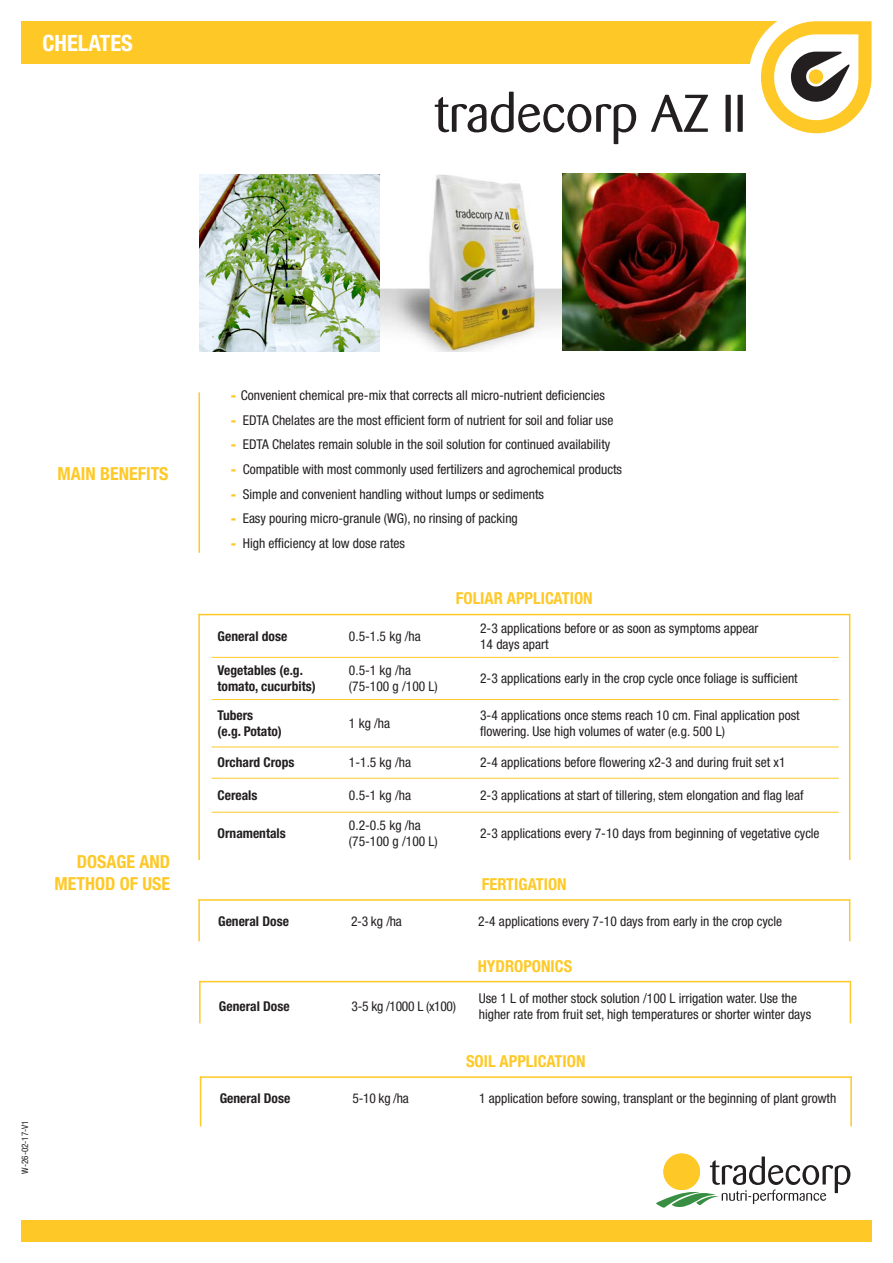
<style>
.page{position:relative;width:893px;height:1263px;background:#fff}
.page>*{position:absolute;margin:0;border:0;box-sizing:border-box;transform-origin:0 0}
.t1{font:52.5px "Barmeno Std";color:#231f20}
.t2{font:700 condensed 22.5px "Helvetica Neue LT Pro";color:#fff}
.t3{font:700 condensed 18px/21.6px "Helvetica Neue LT Pro";color:#fec927;text-align:right}
.t4{font:700 condensed 16.5px "Helvetica Neue LT Pro";color:#fec927}
.t5{font:condensed 13.5px/16.2px "Helvetica Neue LT Pro";color:#231f20}
.t6{font:700 condensed 13.5px/16.2px "Helvetica Neue LT Pro";color:#231f20}
.t7{font:condensed 13.5px "Helvetica Neue LT Pro";letter-spacing:-.02em;color:#231f20}
.Instrucciones{font:condensed 9px "Helvetica Neue LT Pro";color:#231f20}
.s1{font-weight:900;font-stretch:normal;color:#fec927}
</style>
<div class="page">
<div style="left:21px;top:21px;width:850px;height:43px;background:#fec927"></div>
<svg style="left:750px;top:21px;width:122px;height:113px"></svg>
<div style="left:21px;top:1220px;width:851px;height:22px;background:#fec927"></div>
<svg style="left:663px;top:1153px;width:37px;height:37px"></svg>
<svg style="left:656px;top:1156px;width:194px;height:52px"></svg>
<img style="left:199px;top:173px;width:546px;height:178px">
<hr style="left:198px;top:899px;width:2px;height:42px;background:#fec927">
<hr style="left:849px;top:899px;width:1px;height:42px;background:#fec927">
<hr style="left:198px;top:899px;width:652px;height:2px;background:#fec927">
<hr style="left:199px;top:392px;width:1px;height:161px;background:#fec927">
<hr style="left:198px;top:614px;width:2px;height:246px;background:#fec927">
<hr style="left:849px;top:614px;width:1px;height:246px;background:#fec927">
<hr style="left:198px;top:614px;width:652px;height:1px;background:#fec927">
<hr style="left:212px;top:657px;width:131px;height:1px;background:#fec927">
<hr style="left:343px;top:657px;width:131px;height:1px;background:#fec927">
<hr style="left:474px;top:657px;width:365px;height:1px;background:#fec927">
<hr style="left:212px;top:699px;width:131px;height:1px;background:#fec927">
<hr style="left:343px;top:699px;width:131px;height:1px;background:#fec927">
<hr style="left:474px;top:699px;width:365px;height:1px;background:#fec927">
<hr style="left:212px;top:747px;width:131px;height:1px;background:#fec927">
<hr style="left:343px;top:747px;width:131px;height:1px;background:#fec927">
<hr style="left:474px;top:747px;width:365px;height:1px;background:#fec927">
<hr style="left:212px;top:778px;width:131px;height:1px;background:#fec927">
<hr style="left:343px;top:778px;width:131px;height:1px;background:#fec927">
<hr style="left:474px;top:778px;width:365px;height:1px;background:#fec927">
<hr style="left:212px;top:812px;width:131px;height:1px;background:#fec927">
<hr style="left:343px;top:812px;width:131px;height:1px;background:#fec927">
<hr style="left:474px;top:812px;width:365px;height:1px;background:#fec927">
<hr style="left:199px;top:981px;width:2px;height:42px;background:#fec927">
<hr style="left:850px;top:981px;width:1px;height:42px;background:#fec927">
<hr style="left:199px;top:981px;width:651px;height:1px;background:#fec927">
<hr style="left:200px;top:1076px;width:1px;height:50px;background:#fec927">
<hr style="left:850px;top:1076px;width:2px;height:50px;background:#fec927">
<hr style="left:200px;top:1076px;width:651px;height:2px;background:#fec927">
<p class="t2" style="left:43px;top:29px;width:92px">CHELATES</p>
<p class="t1" style="left:434px;top:83px;width:313px">tradecorp AZ II</p>
<p class="t3" style="left:57px;top:463px;width:113px">MAIN BENEFITS</p>
<p class="t3" style="left:54px;top:851px;width:117px">DOSAGE AND<br>METHOD OF USE</p>
<p class="Instrucciones" style="left:20px;top:1173px;width:55px;rotate:-90deg">W-26-02-17-V1</p>
<p class="t5" style="left:231px;top:387px;width:376px"><span class="s1">-</span> Convenient chemical pre-mix that corrects all micro-nutrient deficiencies</p>
<p class="t5" style="left:231px;top:412px;width:384px"><span class="s1">-</span> EDTA Chelates are the most efficient form of nutrient for soil and foliar use</p>
<p class="t5" style="left:231px;top:436px;width:381px"><span class="s1">-</span> EDTA Chelates remain soluble in the soil solution for continued availability</p>
<p class="t5" style="left:231px;top:461px;width:393px"><span class="s1">-</span> Compatible with most commonly used fertilizers and agrochemical products</p>
<p class="t5" style="left:231px;top:486px;width:315px"><span class="s1">-</span> Simple and convenient handling without lumps or sediments</p>
<p class="t5" style="left:231px;top:510px;width:289px"><span class="s1">-</span> Easy pouring micro-granule (WG), no rinsing of packing</p>
<p class="t5" style="left:231px;top:535px;width:176px"><span class="s1">-</span> High efficiency at low dose rates</p>
<p class="t6" style="left:218px;top:628px;width:71px">General dose</p>
<p class="t5" style="left:349px;top:628px;width:73px">0.5-1.5 kg /ha</p>
<p class="t6" style="left:218px;top:662px;width:100px">Vegetables (e.g. tomato, cucurbits)</p>
<p class="t5" style="left:349px;top:662px;width:64px">0.5-1 kg /ha</p>
<p class="t5" style="left:349px;top:678px;width:90px">(75-100 g /100 L)</p>
<p class="t4" style="left:456px;top:588px;width:138px">FOLIAR APPLICATION</p>
<p class="t5" style="left:480px;top:620px;width:280px">2-3 applications before or as soon as symptoms appear</p>
<p class="t5" style="left:480px;top:636px;width:70px">14 days apart</p>
<p class="t5" style="left:480px;top:670px;width:319px">2-3 applications early in the crop cycle once foliage is sufficient</p>
<p class="t6" style="left:218px;top:707px;width:37px">Tubers</p>
<p class="t6" style="left:218px;top:723px;width:66px">(e.g. Potato)</p>
<p class="t5" style="left:349px;top:715px;width:43px">1 kg /ha</p>
<p class="t5" style="left:480px;top:707px;width:321px">3-4 applications once stems reach 10 cm. Final application post flowering. Use high volumes of water (e.g. 500 L)</p>
<p class="t6" style="left:218px;top:754px;width:78px">Orchard Crops</p>
<p class="t5" style="left:349px;top:754px;width:64px">1-1.5 kg /ha</p>
<p class="t5" style="left:480px;top:754px;width:307px">2-4 applications before flowering x2-3 and during fruit set x1</p>
<p class="t6" style="left:218px;top:787px;width:41px">Cereals</p>
<p class="t5" style="left:349px;top:787px;width:64px">0.5-1 kg /ha</p>
<p class="t5" style="left:480px;top:787px;width:325px">2-3 applications at start of tillering, stem elongation and flag leaf</p>
<p class="t6" style="left:218px;top:825px;width:70px">Ornamentals</p>
<p class="t5" style="left:349px;top:817px;width:73px">0.2-0.5 kg /ha</p>
<p class="t5" style="left:349px;top:833px;width:90px">(75-100 g /100 L)</p>
<p class="t5" style="left:480px;top:825px;width:341px">2-3 applications every 7-10 days from beginning of vegetative cycle</p>
<p class="t4" style="left:482px;top:874px;width:86px">FERTIGATION</p>
<p class="t6" style="left:218px;top:913px;width:72px">General Dose</p>
<p class="t5" style="left:351px;top:913px;width:52px">2-3 kg /ha</p>
<p class="t5" style="left:478px;top:913px;width:306px">2-4 applications every 7-10 days from early in the crop cycle</p>
<p class="t4" style="left:478px;top:956px;width:96px">HYDROPONICS</p>
<p class="t6" style="left:219px;top:998px;width:72px">General Dose</p>
<p class="t7" style="left:351px;top:998px;width:106px">3-5 kg /1000 L (x100)</p>
<p class="t5" style="left:479px;top:990px;width:334px">Use 1 L of mother stock solution /100 L irrigation water. Use the higher rate from fruit set, high temperatures or shorter winter days</p>
<p class="t4" style="left:466px;top:1051px;width:121px">SOIL APPLICATION</p>
<p class="t6" style="left:220px;top:1090px;width:72px">General Dose</p>
<p class="t5" style="left:352px;top:1090px;width:58px">5-10 kg /ha</p>
<p class="t5" style="left:479px;top:1090px;width:359px">1 application before sowing, transplant or the beginning of plant growth</p>
</div>
